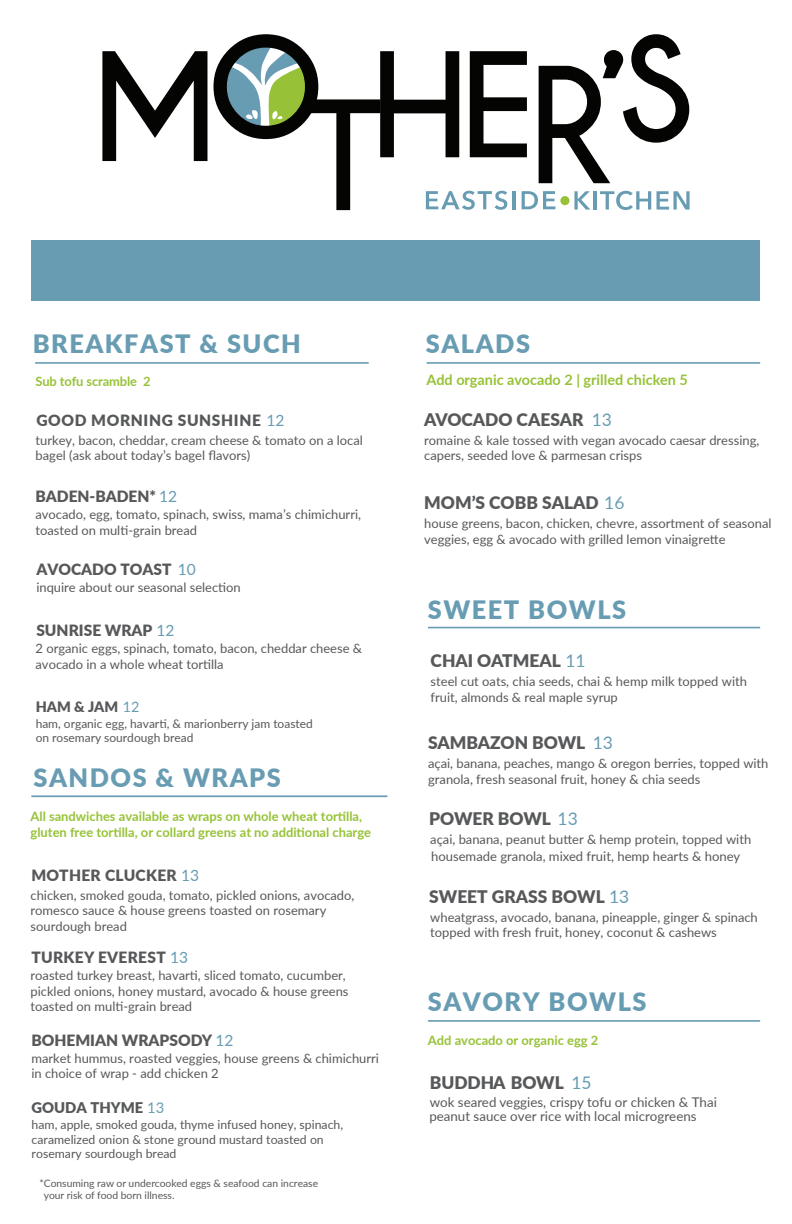
<style>
.page{position:relative;width:792px;height:1224px;background:#fff}
.page>*{position:absolute;margin:0;border:0;box-sizing:border-box;transform-origin:0 0}
.t1{font:900 25.3px "Lato";letter-spacing:.06em;color:#689cb3}
.t2{font:900 17.4px "Lato";color:#57585a}
.t3{font:900 15.5px "Lato";color:#57585a}
.t4{font:900 15.5px "Lato";letter-spacing:.02em;color:#57585a}
.t5{font:900 15.5px "Lato";letter-spacing:.04em;color:#57585a}
.t6{font:900 14.7px "Lato";color:#57585a}
.t7{font:700 14.5px "Lato";color:#97c237}
.t8{font:900 14.4px "Lato";color:#57585a}
.t9{font:13.3px "Lato";color:#57585a}
.t10{font:13.1px "Lato";color:#57585a}
.t11{font:12.9px/15.5px "Lato";color:#57585a}
.t12{font:700 12.9px/15.5px "Lato";color:#97c237}
.t13{font:12.3px/14.7px "Lato";color:#57585a}
.t14{font:12px/14.4px "Lato";color:#57585a}
.t15{font:10.3px/12.4px "Lato";color:#57585a}
.s1{font-weight:400;color:#689cb3}
</style>
<div class="page">
<div style="left:32px;top:240px;width:728px;height:60px;background:#689cb3"></div>
<svg style="left:102px;top:51px;width:105px;height:110px"></svg>
<svg style="left:214px;top:34px;width:476px;height:176px"></svg>
<hr style="left:593px;top:191px;width:4px;height:19px;background:#689cb3">
<hr style="left:428px;top:627px;width:332px;height:1px;background:#689cb3">
<hr style="left:428px;top:1020px;width:332px;height:2px;background:#689cb3">
<hr style="left:427px;top:362px;width:333px;height:2px;background:#689cb3">
<hr style="left:35px;top:362px;width:334px;height:2px;background:#689cb3">
<hr style="left:31px;top:795px;width:356px;height:2px;background:#689cb3">
<h1 class="t1" style="left:33px;top:324px;width:270px">BREAKFAST &amp; SUCH</h1>
<h1 class="t1" style="left:426px;top:325px;width:106px">SALADS</h1>
<p class="t12" style="left:36px;top:373px;width:117px">Sub tofu scramble 2</p>
<p class="t5" style="left:36px;top:409px;width:250px">GOOD MORNING SUNSHINE <span class="s1">12</span></p>
<p class="t11" style="left:36px;top:432px;width:329px">turkey, bacon, cheddar, cream cheese &amp; tomato on a local bagel (ask about today’s bagel flavors)</p>
<p class="t3" style="left:36px;top:485px;width:143px">BADEN-BADEN* <span class="s1">12</span></p>
<p class="t11" style="left:36px;top:506px;width:327px">avocado, egg, tomato, spinach, swiss, mama’s chimichurri, toasted on multi-grain bread</p>
<p class="t3" style="left:36px;top:558px;width:161px">AVOCADO TOAST <span class="s1">10</span></p>
<p class="t11" style="left:36px;top:579px;width:206px">inquire about our seasonal selection</p>
<p class="t3" style="left:36px;top:618px;width:140px">SUNRISE WRAP <span class="s1">12</span></p>
<p class="t11" style="left:36px;top:641px;width:328px">2 organic eggs, spinach, tomato, bacon, cheddar cheese &amp; avocado in a whole wheat tortilla</p>
<p class="t8" style="left:36px;top:696px;width:105px">HAM &amp; JAM <span class="s1">12</span></p>
<p class="t14" style="left:36px;top:715px;width:279px">ham, organic egg, havarti, &amp; marionberry jam toasted on rosemary sourdough bread</p>
<h1 class="t1" style="left:33px;top:759px;width:249px">SANDOS &amp; WRAPS</h1>
<p class="t12" style="left:31px;top:808px;width:342px">All sandwiches available as wraps on whole wheat tortilla, gluten free tortilla, or collard greens at no additional charge</p>
<p class="t4" style="left:31px;top:864px;width:169px">MOTHER CLUCKER <span class="s1">13</span></p>
<p class="t11" style="left:31px;top:887px;width:325px">chicken, smoked gouda, tomato, pickled onions, avocado, romesco sauce &amp; house greens toasted on rosemary sourdough bread</p>
<p class="t4" style="left:31px;top:946px;width:158px">TURKEY EVEREST <span class="s1">13</span></p>
<p class="t11" style="left:31px;top:967px;width:320px">roasted turkey breast, havarti, sliced tomato, cucumber, pickled onions, honey mustard, avocado &amp; house greens toasted on multi-grain bread</p>
<p class="t3" style="left:31px;top:1029px;width:204px">BOHEMIAN WRAPSODY <span class="s1">12</span></p>
<p class="t11" style="left:31px;top:1050px;width:349px">market hummus, roasted veggies, house greens &amp; chimichurri in choice of wrap - add chicken 2</p>
<p class="t6" style="left:32px;top:1096px;width:134px">GOUDA THYME <span class="s1">13</span></p>
<p class="t13" style="left:32px;top:1116px;width:313px">ham, apple, smoked gouda, thyme infused honey, spinach, caramelized onion &amp; stone ground mustard toasted on rosemary sourdough bread</p>
<p class="t15" style="left:44px;top:1176px;width:276px;text-indent:-4px">*Consuming raw or undercooked eggs &amp; seafood can increase your risk of food born illness.</p>
<p class="t7" style="left:427px;top:369px;width:263px">Add organic avocado 2 | grilled chicken 5</p>
<h2 class="t2" style="left:424px;top:407px;width:189px">AVOCADO CAESAR <span class="s1">13</span></h2>
<p class="t11" style="left:424px;top:432px;width:337px">romaine &amp; kale tossed with vegan avocado caesar dressing, capers, seeded love &amp; parmesan crisps</p>
<h2 class="t2" style="left:424px;top:490px;width:202px">MOM’S COBB SALAD <span class="s1">16</span></h2>
<p class="t11" style="left:424px;top:515px;width:349px">house greens, bacon, chicken, chevre, assortment of seasonal veggies, egg &amp; avocado with grilled lemon vinaigrette</p>
<h1 class="t1" style="left:428px;top:591px;width:200px">SWEET BOWLS</h1>
<h2 class="t2" style="left:431px;top:648px;width:157px">CHAI OATMEAL <span class="s1">11</span></h2>
<p class="t11" style="left:431px;top:673px;width:318px">steel cut oats, chia seeds, chai &amp; hemp milk topped with fruit, almonds &amp; real maple syrup</p>
<h2 class="t2" style="left:428px;top:730px;width:186px">SAMBAZON BOWL <span class="s1">13</span></h2>
<p class="t11" style="left:428px;top:755px;width:342px">açai, banana, peaches, mango &amp; oregon berries, topped with granola, fresh seasonal fruit, honey &amp; chia seeds</p>
<h2 class="t2" style="left:429px;top:806px;width:150px">POWER BOWL <span class="s1">13</span></h2>
<p class="t10" style="left:431px;top:847px;width:311px">housemade granola, mixed fruit, hemp hearts &amp; honey</p>
<p class="t11" style="left:430px;top:831px;width:322px">açai, banana, peanut butter &amp; hemp protein, topped with</p>
<h2 class="t2" style="left:429px;top:883px;width:202px">SWEET GRASS BOWL <span class="s1">13</span></h2>
<p class="t11" style="left:430px;top:909px;width:329px">wheatgrass, avocado, banana, pineapple, ginger &amp; spinach topped with fresh fruit, honey, coconut &amp; cashews</p>
<h1 class="t1" style="left:428px;top:983px;width:220px">SAVORY BOWLS</h1>
<p class="t12" style="left:428px;top:1032px;width:172px">Add avocado or organic egg 2</p>
<h2 class="t2" style="left:430px;top:1069px;width:163px">BUDDHA BOWL <span class="s1">15</span></h2>
<p class="t9" style="left:430px;top:1092px;width:289px">wok seared veggies, crispy tofu or chicken &amp; Thai</p>
<p class="t9" style="left:429px;top:1106px;width:269px">peanut sauce over rice with local microgreens</p>
</div>
